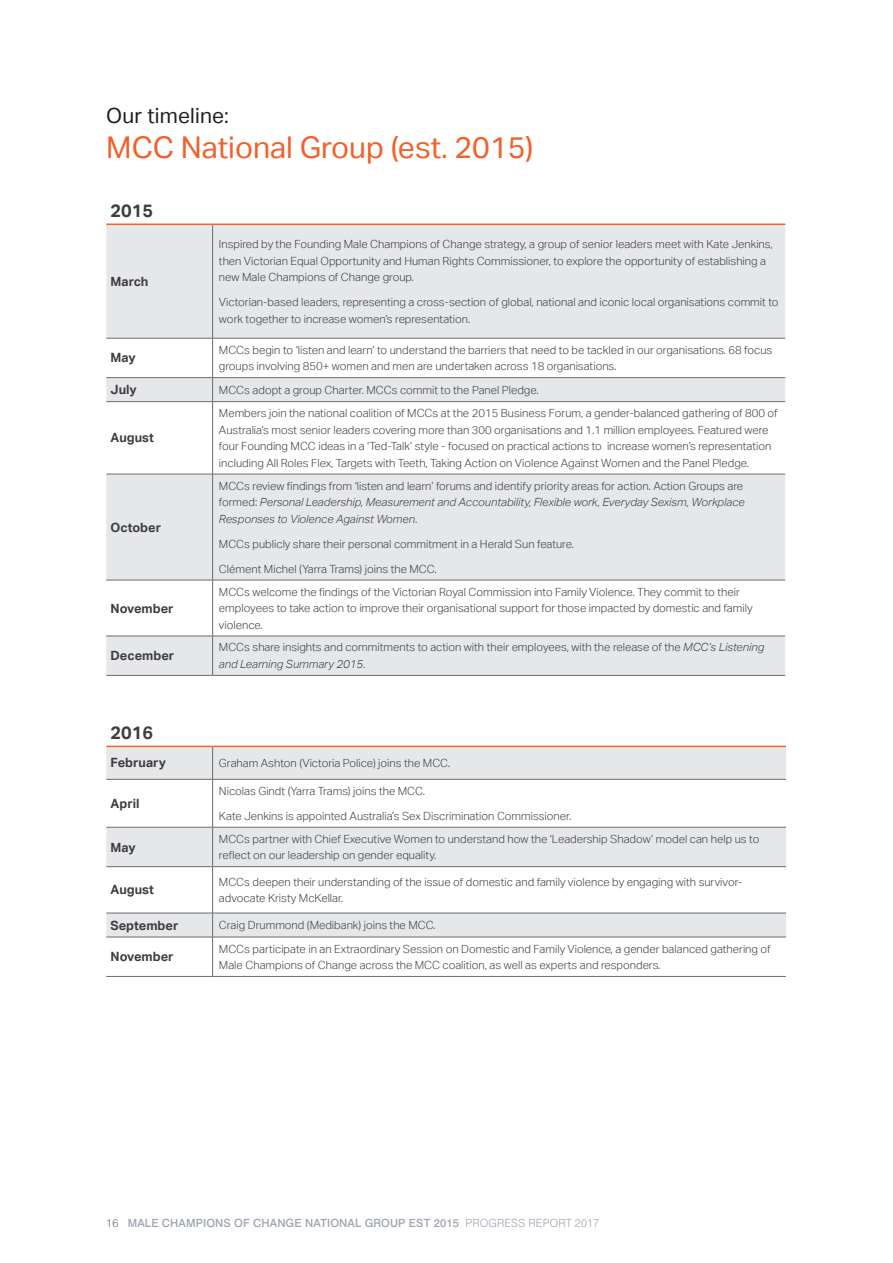
<style>
.page{position:relative;width:893px;height:1263px;background:#fff}
.page>*{position:absolute;margin:0;border:0;box-sizing:border-box;transform-origin:0 0}
.A_head{font:30px "Aktiv Grotesk";color:#f2602b}
.A_head-2{font:21px "Aktiv Grotesk";letter-spacing:.01em;color:#231f20}
.t1{font:700 18px "Aktiv Grotesk";color:#3e3e3f}
.t2{font:700 12.75px "Aktiv Grotesk";color:#3e3e3f}
.table_bodycopy{font:300 11.25px/16.5px "Aktiv Grotesk";color:#3e3e3f}
.table_bodycopy-2{font:italic 300 11.25px/16.5px "Aktiv Grotesk";color:#3e3e3f}
.t3{font:500 11.25px "Swiss 721 BT";letter-spacing:.01em;color:#9ea5af}
.s1{font-style:normal}
.s2{font-style:italic}
.s3{font-weight:300;color:#677584}
.s4{font-weight:300}
</style>
<div class="page">
<svg style="left:106px;top:223px;width:679px;height:1px"></svg>
<svg style="left:106px;top:225px;width:679px;height:450px;fill:#e6e7e9"></svg>
<hr style="left:212px;top:225px;width:1px;height:113px;background:#6c6d70">
<hr style="left:106px;top:224px;width:107px;height:1px;background:#f2602b">
<hr style="left:213px;top:224px;width:572px;height:1px;background:#f2602b">
<hr style="left:106px;top:338px;width:107px;height:1px;background:#6c6d70">
<hr style="left:213px;top:338px;width:572px;height:1px;background:#6c6d70">
<hr style="left:212px;top:338px;width:1px;height:39px;background:#6c6d70">
<svg style="left:212px;top:378px;width:1px;height:23px"></svg>
<hr style="left:212px;top:402px;width:1px;height:72px;background:#6c6d70">
<hr style="left:212px;top:474px;width:1px;height:106px;background:#6c6d70">
<hr style="left:212px;top:580px;width:1px;height:56px;background:#6c6d70">
<hr style="left:212px;top:636px;width:1px;height:39px;background:#6c6d70">
<hr style="left:106px;top:377px;width:107px;height:1px;background:#6c6d70">
<hr style="left:213px;top:377px;width:572px;height:1px;background:#6c6d70">
<hr style="left:106px;top:401px;width:107px;height:1px;background:#6c6d70">
<hr style="left:213px;top:401px;width:572px;height:1px;background:#6c6d70">
<hr style="left:106px;top:474px;width:107px;height:1px;background:#6c6d70">
<hr style="left:213px;top:474px;width:572px;height:1px;background:#6c6d70">
<hr style="left:106px;top:580px;width:107px;height:1px;background:#6c6d70">
<hr style="left:213px;top:580px;width:572px;height:1px;background:#6c6d70">
<hr style="left:106px;top:636px;width:107px;height:1px;background:#6c6d70">
<hr style="left:213px;top:636px;width:572px;height:1px;background:#6c6d70">
<hr style="left:106px;top:675px;width:107px;height:1px;background:#6c6d70">
<hr style="left:213px;top:675px;width:572px;height:1px;background:#6c6d70">
<svg style="left:106px;top:745px;width:680px;height:231px"></svg>
<svg style="left:106px;top:747px;width:680px;height:190px;fill:#e6e7e9"></svg>
<hr style="left:212px;top:747px;width:1px;height:32px;background:#6c6d70">
<hr style="left:106px;top:746px;width:107px;height:1px;background:#f2602b">
<hr style="left:213px;top:746px;width:573px;height:1px;background:#f2602b">
<hr style="left:106px;top:779px;width:107px;height:1px;background:#6c6d70">
<hr style="left:213px;top:779px;width:573px;height:1px;background:#6c6d70">
<hr style="left:212px;top:779px;width:1px;height:48px;background:#6c6d70">
<hr style="left:212px;top:827px;width:1px;height:39px;background:#6c6d70">
<hr style="left:212px;top:867px;width:1px;height:46px;background:#6c6d70">
<svg style="left:212px;top:914px;width:1px;height:23px"></svg>
<hr style="left:212px;top:937px;width:1px;height:39px;background:#6c6d70">
<hr style="left:106px;top:827px;width:107px;height:1px;background:#6c6d70">
<hr style="left:213px;top:827px;width:573px;height:1px;background:#6c6d70">
<hr style="left:106px;top:866px;width:107px;height:1px;background:#6c6d70">
<hr style="left:213px;top:866px;width:573px;height:1px;background:#6c6d70">
<hr style="left:106px;top:913px;width:107px;height:1px;background:#6c6d70">
<hr style="left:213px;top:913px;width:573px;height:1px;background:#6c6d70">
<hr style="left:106px;top:937px;width:107px;height:1px;background:#6c6d70">
<hr style="left:213px;top:937px;width:573px;height:1px;background:#6c6d70">
<hr style="left:106px;top:976px;width:107px;height:1px;background:#6c6d70">
<hr style="left:213px;top:976px;width:573px;height:1px;background:#6c6d70">
<p class="A_head-2" style="left:106px;top:103px;width:124px">Our timeline:</p>
<p class="A_head" style="left:106px;top:129px;width:429px">MCC National Group (est. 2015)</p>
<p class="t1" style="left:111px;top:199px;width:44px">2015</p>
<p class="t2" style="left:111px;top:273px;width:39px">March</p>
<p class="table_bodycopy" style="left:219px;top:236px;width:555px">Inspired by the Founding Male Champions of Change strategy, a group of senior leaders meet with Kate Jenkins, then Victorian Equal Opportunity and Human Rights Commissioner, to explore the opportunity of establishing a new Male Champions of Change group.</p>
<p class="table_bodycopy" style="left:219px;top:294px;width:561px">Victorian-based leaders, representing a cross-section of global, national and iconic local organisations commit to work together to increase women’s representation.</p>
<p class="t2" style="left:111px;top:350px;width:27px">May</p>
<p class="table_bodycopy" style="left:219px;top:341px;width:555px">MCCs begin to ‘listen and learn’ to understand the barriers that need to be tackled in our organisations. 68 focus groups involving 850+ women and men are undertaken across 18 organisations.</p>
<p class="t2" style="left:111px;top:382px;width:28px">July</p>
<p class="table_bodycopy" style="left:219px;top:381px;width:321px">MCCs adopt a group Charter. MCCs commit to the Panel Pledge.</p>
<p class="t2" style="left:111px;top:430px;width:45px">August</p>
<p class="table_bodycopy" style="left:219px;top:405px;width:560px">Members join the national coalition of MCCs at the 2015 Business Forum, a gender-balanced gathering of 800 of Australia’s most senior leaders covering more than 300 organisations and 1.1 million employees. Featured were four Founding MCC ideas in a ‘Ted-Talk’ style - focused on practical actions to increase women’s representation including All Roles Flex, Targets with Teeth, Taking Action on Violence Against Women and the Panel Pledge.</p>
<p class="t2" style="left:111px;top:519px;width:52px">October</p>
<p class="t2" style="left:111px;top:600px;width:64px">November</p>
<p class="table_bodycopy-2" style="left:219px;top:477px;width:527px"><span class="s1">MCCs review findings from ‘listen and learn’ forums and identify priority areas for action. Action Groups are formed:</span> Personal Leadership, Measurement and Accountability, Flexible work, Everyday Sexism, Workplace<br>Responses to Violence Against Women<span class="s1">.</span></p>
<p class="table_bodycopy" style="left:219px;top:535px;width:356px">MCCs publicly share their personal commitment in a Herald Sun feature.</p>
<p class="table_bodycopy" style="left:219px;top:560px;width:219px">Clément Michel (Yarra Trams) joins the MCC.</p>
<p class="table_bodycopy" style="left:219px;top:583px;width:535px">MCCs welcome the findings of the Victorian Royal Commission into Family Violence. They commit to their employees to take action to improve their organisational support for those impacted by domestic and family violence.</p>
<p class="t2" style="left:111px;top:648px;width:65px">December</p>
<p class="table_bodycopy" style="left:219px;top:639px;width:547px">MCCs share insights and commitments to action with their employees, with the release of the <span class="s2">MCC’s Listening and Learning Summary 2015</span>.</p>
<p class="t1" style="left:111px;top:721px;width:44px">2016</p>
<p class="t2" style="left:111px;top:755px;width:57px">February</p>
<p class="table_bodycopy" style="left:219px;top:755px;width:233px">Graham Ashton (Victoria Police) joins the MCC.</p>
<p class="t2" style="left:111px;top:795px;width:30px">April</p>
<p class="table_bodycopy" style="left:219px;top:782px;width:207px">Nicolas Gindt (Yarra Trams) joins the MCC.</p>
<p class="table_bodycopy" style="left:219px;top:807px;width:354px">Kate Jenkins is appointed Australia’s Sex Discrimination Commissioner.</p>
<p class="t2" style="left:111px;top:839px;width:27px">May</p>
<p class="table_bodycopy" style="left:219px;top:830px;width:542px">MCCs partner with Chief Executive Women to understand how the ‘Leadership Shadow’ model can help us to reflect on our leadership on gender equality.</p>
<p class="t2" style="left:111px;top:882px;width:45px">August</p>
<p class="table_bodycopy" style="left:219px;top:873px;width:525px">MCCs deepen their understanding of the issue of domestic and family violence by engaging with survivor&shy;advocate Kristy McKellar.</p>
<p class="t2" style="left:111px;top:917px;width:69px">September</p>
<p class="table_bodycopy" style="left:219px;top:917px;width:218px">Craig Drummond (Medibank) joins the MCC.</p>
<p class="t2" style="left:111px;top:949px;width:64px">November</p>
<p class="table_bodycopy" style="left:219px;top:940px;width:553px">MCCs participate in an Extraordinary Session on Domestic and Family Violence, a gender balanced gathering of<br>Male Champions of Change across the MCC coalition, as well as experts and responders.</p>
<p class="t3" style="left:106px;top:1216px;width:494px"><span class="s3">16</span> MALE CHAMPIONS OF CHANGE NATIONAL GROUP EST 2015 <span class="s4">PROGRESS REPORT 2017</span></p>
</div>
